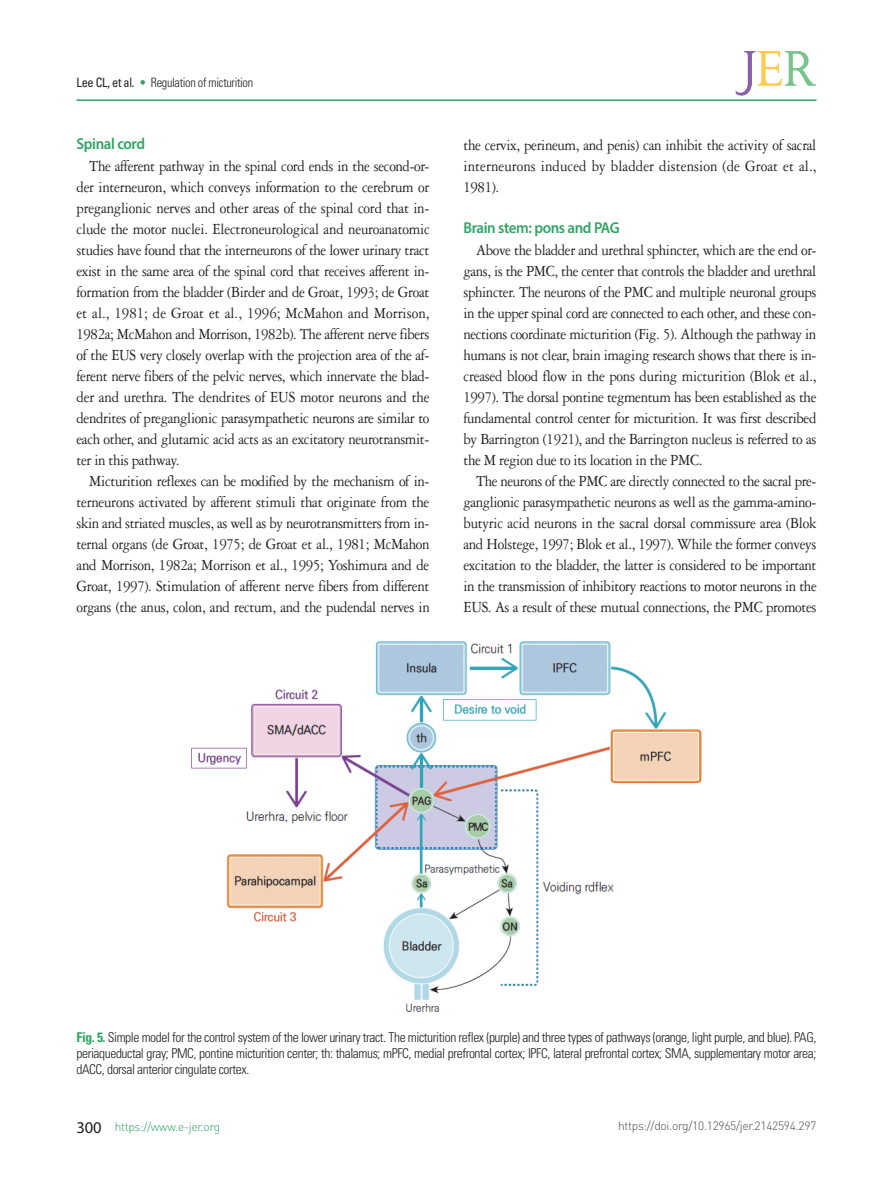
<style>
.page{position:relative;width:893px;height:1191px;background:#fff}
.page>*{position:absolute;margin:0;border:0;box-sizing:border-box;transform-origin:0 0}
.본문_영문{font:16.5px/21px "Garamond 3 LT Std";letter-spacing:-.025em;color:#231f20;text-align:justify;scale:.9 1}
.본문_중제목{font:600 15.75px "Myriad Pro";letter-spacing:-.025em;color:#30a463;scale:.95 1}
.표제목_그림설명{font:300 condensed 13.5px/16.2px "Univers LT Std";letter-spacing:-.03em;color:#231f20;text-align:justify}
.t1{font:300 condensed 12.9px "Univers LT Std";letter-spacing:-.025em;color:#231f20;scale:.95 1}
.t2{font:300 12px "DIN Pro";letter-spacing:-.025em;color:#4b4c4d}
.t3{font:300 12px "DIN Pro";letter-spacing:-.025em;color:#30a463}
.s1{font-weight:400}
.s2{color:#30a463}
.s3{font-weight:700;color:#30a463}
.s4{font-family:"Myriad Pro";font-weight:400;font-size:16.5px;color:#231f20}
</style>
<div class="page">
<hr style="left:77px;top:99px;width:739px;height:2px;background:#30a463">
<svg style="left:736px;top:51px;width:80px;height:45px"></svg>
<img style="left:191px;top:641px;width:511px;height:371px">
<p class="t1" style="left:77px;top:74px;width:187px"><span class="s1">Lee CL, et al.</span> <span class="s2">•</span> Regulation of micturition</p>
<p class="본문_중제목" style="left:77px;top:134px;width:74px">Spinal cord</p>
<p class="본문_영문" style="left:77px;top:155px;width:394px;text-indent:13px">The afferent pathway in the spinal cord ends in the second-or&shy;der interneuron, which conveys information to the cerebrum or preganglionic nerves and other areas of the spinal cord that in&shy;clude the motor nuclei. Electroneurological and neuroanatomic studies have found that the interneurons of the lower urinary tract exist in the same area of the spinal cord that receives afferent in&shy;formation from the bladder (Birder and de Groat, 1993; de Groat et al., 1981; de Groat et al., 1996; McMahon and Morrison, 1982a; McMahon and Morrison, 1982b). The afferent nerve fibers of the EUS very closely overlap with the projection area of the af&shy;ferent nerve fibers of the pelvic nerves, which innervate the blad&shy;der and urethra. The dendrites of EUS motor neurons and the dendrites of preganglionic parasympathetic neurons are similar to each other, and glutamic acid acts as an excitatory neurotransmit&shy;ter in this pathway.</p>
<p class="본문_영문" style="left:77px;top:470px;width:394px;text-indent:13px">Micturition reflexes can be modified by the mechanism of in&shy;terneurons activated by afferent stimuli that originate from the skin and striated muscles, as well as by neurotransmitters from in&shy;ternal organs (de Groat, 1975; de Groat et al., 1981; McMahon and Morrison, 1982a; Morrison et al., 1995; Yoshimura and de Groat, 1997). Stimulation of afferent nerve fibers from different organs (the anus, colon, and rectum, and the pudendal nerves in</p>
<p class="본문_영문" style="left:463px;top:134px;width:394px">the cervix, perineum, and penis) can inhibit the activity of sacral interneurons induced by bladder distension (de Groat et al., 1981).</p>
<p class="본문_중제목" style="left:463px;top:218px;width:166px">Brain stem: pons and PAG</p>
<p class="본문_영문" style="left:463px;top:239px;width:394px;text-indent:13px">Above the bladder and urethral sphincter, which are the end or&shy;gans, is the PMC, the center that controls the bladder and urethral sphincter. The neurons of the PMC and multiple neuronal groups in the upper spinal cord are connected to each other, and these con&shy;nections coordinate micturition (Fig. 5). Although the pathway in humans is not clear, brain imaging research shows that there is in&shy;creased blood flow in the pons during micturition (Blok et al., 1997). The dorsal pontine tegmentum has been established as the fundamental control center for micturition. It was first described by Barrington (1921), and the Barrington nucleus is referred to as the M region due to its location in the PMC.</p>
<p class="본문_영문" style="left:463px;top:470px;width:394px;text-indent:13px">The neurons of the PMC are directly connected to the sacral pre&shy;ganglionic parasympathetic neurons as well as the gamma-amino&shy;butyric acid neurons in the sacral dorsal commissure area (Blok and Holstege, 1997; Blok et al., 1997). While the former conveys excitation to the bladder, the latter is considered to be important in the transmission of inhibitory reactions to motor neurons in the EUS. As a result of these mutual connections, the PMC promotes</p>
<p class="표제목_그림설명" style="left:77px;top:1028px;width:741px"><span class="s3">Fig. 5.</span> Simple model for the control system of the lower urinary tract. The micturition reflex (purple) and three types of pathways (orange, light purple, and blue). PAG, periaqueductal gray; PMC, pontine micturition center; th: thalamus; mPFC, medial prefrontal cortex; IPFC, lateral prefrontal cortex; SMA, supplementary motor area; dACC, dorsal anterior cingulate cortex.</p>
<p class="t3" style="left:77px;top:1118px;width:145px"><span class="s4">300</span> https://www.e-jer.org</p>
<p class="t2" style="left:618px;top:1118px;width:200px">https://doi.org/10.12965/jer.2142594.297</p>
</div>
